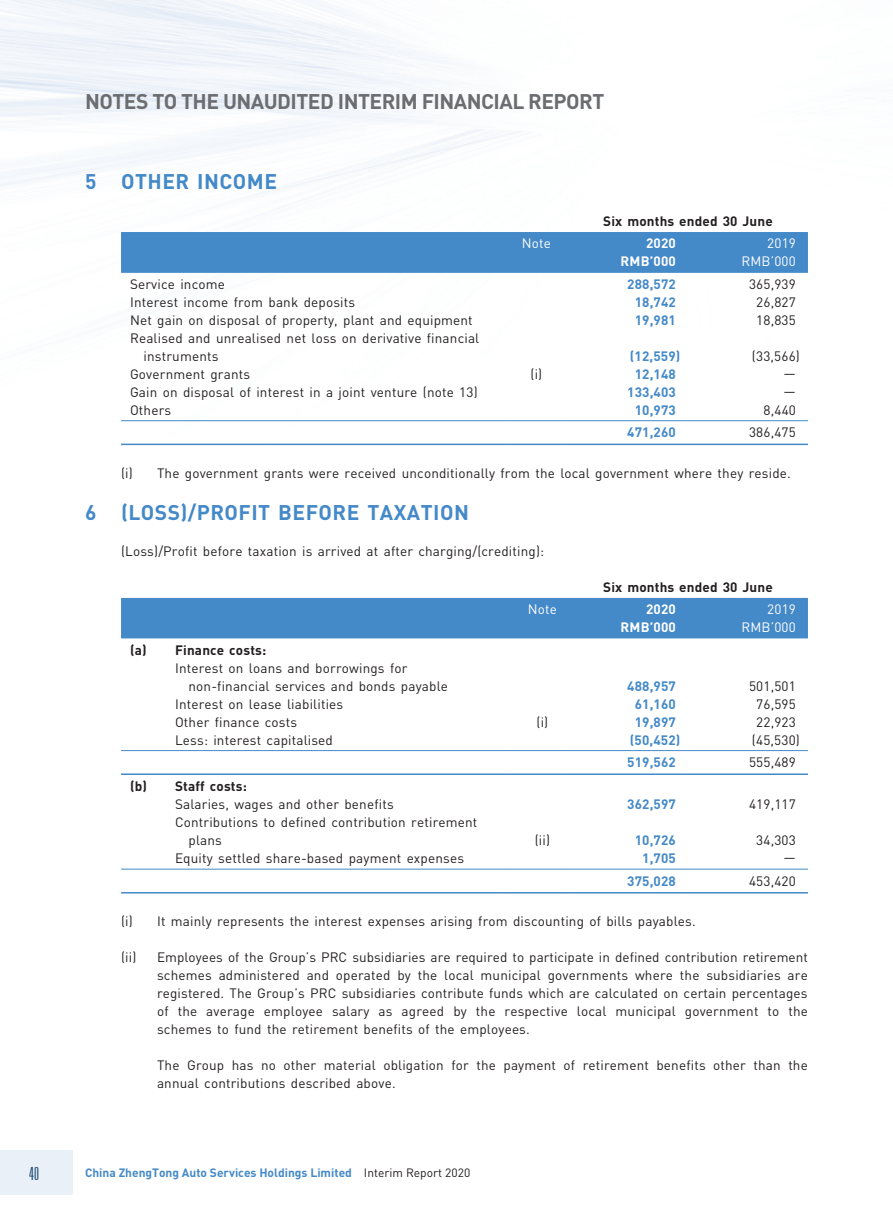
<style>
.page{position:relative;width:893px;height:1212px;background:#fff}
.page>*{position:absolute;margin:0;border:0;box-sizing:border-box;transform-origin:0 0}
.t1{font:700 21px "DIN Pro";letter-spacing:-.025em;color:#6c6d70}
._03_H1{font:700 21px "DIN Pro";letter-spacing:.02em;color:#4489c8}
.t2{font:300 ultra-condensed 18px "Univers LT Std";color:#225179}
._08____IN2{font:13.5px/18px "DIN Pro";letter-spacing:.01em;color:#231f20;text-align:justify}
._15_Table_Stub{font:13.5px/18px "DIN Pro";letter-spacing:.01em;color:#231f20}
._13_____P4{font:13.5px/18px "DIN Pro";letter-spacing:.01em;color:#231f20}
._01_Body_Text{font:700 13.5px "DIN Pro";letter-spacing:.01em;color:#4489c8}
._01_Body_Text-2{font:13.5px "DIN Pro";letter-spacing:.01em;color:#231f20}
._12___P2{font:13.5px "DIN Pro";letter-spacing:.01em;color:#231f20}
._01_Body_Text-3{font:700 13.5px "DIN Pro";letter-spacing:.01em;color:#231f20}
._15_Table_Stub-2{font:700 13.5px "DIN Pro";letter-spacing:.01em;color:#231f20}
._01_Body_Text-4{font:700 13.5px "DIN Pro";letter-spacing:.01em;color:#fff}
._01_Body_Text-5{font:13.5px "DIN Pro";letter-spacing:.01em;color:#fff}
._15_Table_Stub-3{font:13.5px "DIN Pro";letter-spacing:.01em;color:#fff}
.t3{font:700 12px "DIN Pro";color:#4489c8}
.s1{font-weight:400;color:#231f20}
</style>
<div class="page">
<div style="left:0;top:1150px;width:72px;height:45px;background:#eaf0f8"></div>
<div style="left:121px;top:232px;width:687px;height:40px;background:#4489c8"></div>
<hr style="left:121px;top:272px;width:387px;height:1px;background:#4489c8">
<hr style="left:508px;top:272px;width:60px;height:1px;background:#4489c8">
<hr style="left:568px;top:272px;width:120px;height:1px;background:#4489c8">
<hr style="left:688px;top:272px;width:120px;height:1px;background:#4489c8">
<hr style="left:121px;top:420px;width:387px;height:1px;background:#4489c8">
<hr style="left:508px;top:420px;width:60px;height:1px;background:#4489c8">
<hr style="left:568px;top:420px;width:120px;height:1px;background:#4489c8">
<hr style="left:688px;top:420px;width:120px;height:1px;background:#4489c8">
<hr style="left:121px;top:444px;width:387px;height:1px;background:#4489c8">
<hr style="left:508px;top:444px;width:60px;height:1px;background:#4489c8">
<hr style="left:568px;top:444px;width:120px;height:1px;background:#4489c8">
<hr style="left:688px;top:444px;width:120px;height:1px;background:#4489c8">
<div style="left:121px;top:598px;width:687px;height:40px;background:#4489c8"></div>
<hr style="left:121px;top:750px;width:387px;height:1px;background:#4489c8">
<hr style="left:508px;top:750px;width:60px;height:1px;background:#4489c8">
<hr style="left:568px;top:750px;width:120px;height:1px;background:#4489c8">
<hr style="left:688px;top:750px;width:120px;height:1px;background:#4489c8">
<hr style="left:121px;top:773px;width:387px;height:2px;background:#4489c8">
<hr style="left:508px;top:773px;width:60px;height:2px;background:#4489c8">
<hr style="left:568px;top:773px;width:120px;height:2px;background:#4489c8">
<hr style="left:688px;top:773px;width:120px;height:2px;background:#4489c8">
<hr style="left:121px;top:869px;width:387px;height:1px;background:#4489c8">
<hr style="left:508px;top:869px;width:60px;height:1px;background:#4489c8">
<hr style="left:568px;top:869px;width:120px;height:1px;background:#4489c8">
<hr style="left:688px;top:869px;width:120px;height:1px;background:#4489c8">
<hr style="left:121px;top:892px;width:387px;height:1px;background:#4489c8">
<hr style="left:508px;top:892px;width:60px;height:1px;background:#4489c8">
<hr style="left:568px;top:892px;width:120px;height:1px;background:#4489c8">
<hr style="left:688px;top:892px;width:120px;height:1px;background:#4489c8">
<h1 class="t1" style="left:85px;top:87px;width:521px">NOTES TO THE UNAUDITED INTERIM FINANCIAL REPORT</h1>
<p class="_03_H1" style="left:85px;top:167px;width:194px">5 OTHER INCOME</p>
<p class="_01_Body_Text-3" style="left:603px;top:212px;width:171px">Six months ended 30 June</p>
<p class="_15_Table_Stub-3" style="left:522px;top:234px;width:31px">Note</p>
<p class="_01_Body_Text-4" style="left:646px;top:234px;width:31px">2020</p>
<p class="_01_Body_Text-5" style="left:767px;top:234px;width:30px">2019</p>
<p class="_01_Body_Text-4" style="left:621px;top:252px;width:57px">RMB’000</p>
<p class="_01_Body_Text-5" style="left:741px;top:252px;width:56px">RMB’000</p>
<p class="_15_Table_Stub" style="left:130px;top:274px;width:96px">Service income</p>
<p class="_01_Body_Text" style="left:627px;top:275px;width:50px">288,572</p>
<p class="_01_Body_Text-2" style="left:749px;top:275px;width:48px">365,939</p>
<p class="_15_Table_Stub" style="left:130px;top:292px;width:227px">Interest income from bank deposits</p>
<p class="_01_Body_Text" style="left:635px;top:293px;width:43px">18,742</p>
<p class="_01_Body_Text-2" style="left:756px;top:293px;width:41px">26,827</p>
<p class="_15_Table_Stub" style="left:130px;top:310px;width:344px">Net gain on disposal of property, plant and equipment</p>
<p class="_01_Body_Text" style="left:635px;top:311px;width:43px">19,981</p>
<p class="_01_Body_Text-2" style="left:756px;top:311px;width:41px">18,835</p>
<p class="_15_Table_Stub" style="left:144px;top:328px;width:337px;text-indent:-14px">Realised and unrealised net loss on derivative financial instruments</p>
<p class="_01_Body_Text" style="left:630px;top:347px;width:52px">(12,559)</p>
<p class="_01_Body_Text-2" style="left:752px;top:347px;width:49px">(33,566)</p>
<p class="_15_Table_Stub" style="left:130px;top:364px;width:122px">Government grants</p>
<p class="_15_Table_Stub" style="left:530px;top:364px;width:13px">(i)</p>
<p class="_01_Body_Text" style="left:635px;top:365px;width:43px">12,148</p>
<p class="_01_Body_Text-2" style="left:784px;top:363px;width:14px">—</p>
<p class="_15_Table_Stub" style="left:130px;top:382px;width:349px">Gain on disposal of interest in a joint venture (note 13)</p>
<p class="_01_Body_Text" style="left:627px;top:383px;width:50px">133,403</p>
<p class="_01_Body_Text-2" style="left:784px;top:381px;width:14px">—</p>
<p class="_15_Table_Stub" style="left:130px;top:400px;width:43px">Others</p>
<p class="_01_Body_Text" style="left:635px;top:401px;width:43px">10,973</p>
<p class="_01_Body_Text-2" style="left:763px;top:401px;width:34px">8,440</p>
<p class="_01_Body_Text" style="left:627px;top:423px;width:50px">471,260</p>
<p class="_01_Body_Text-2" style="left:749px;top:423px;width:48px">386,475</p>
<p class="_08____IN2" style="left:121px;top:463px;width:671px">(i) The government grants were received unconditionally from the local government where they reside.</p>
<p class="_03_H1" style="left:85px;top:498px;width:385px">6 (LOSS)/PROFIT BEFORE TAXATION</p>
<p class="_12___P2" style="left:121px;top:542px;width:425px">(Loss)/Profit before taxation is arrived at after charging/(crediting):</p>
<p class="_01_Body_Text-3" style="left:603px;top:578px;width:171px">Six months ended 30 June</p>
<p class="_15_Table_Stub-3" style="left:528px;top:600px;width:31px">Note</p>
<p class="_01_Body_Text-4" style="left:646px;top:600px;width:31px">2020</p>
<p class="_01_Body_Text-5" style="left:767px;top:600px;width:30px">2019</p>
<p class="_01_Body_Text-4" style="left:621px;top:618px;width:57px">RMB’000</p>
<p class="_01_Body_Text-5" style="left:741px;top:618px;width:56px">RMB’000</p>
<p class="_15_Table_Stub-2" style="left:130px;top:641px;width:138px">(a) Finance costs:</p>
<p class="_15_Table_Stub" style="left:189px;top:658px;width:261px;text-indent:-14px">Interest on loans and borrowings for non-financial services and bonds payable</p>
<p class="_01_Body_Text" style="left:627px;top:677px;width:50px">488,957</p>
<p class="_01_Body_Text-2" style="left:749px;top:677px;width:48px">501,501</p>
<p class="_15_Table_Stub" style="left:175px;top:694px;width:170px">Interest on lease liabilities</p>
<p class="_01_Body_Text" style="left:635px;top:695px;width:43px">61,160</p>
<p class="_01_Body_Text-2" style="left:756px;top:695px;width:41px">76,595</p>
<p class="_15_Table_Stub" style="left:175px;top:712px;width:124px">Other finance costs</p>
<p class="_15_Table_Stub" style="left:536px;top:712px;width:13px">(i)</p>
<p class="_01_Body_Text" style="left:635px;top:713px;width:43px">19,897</p>
<p class="_01_Body_Text-2" style="left:756px;top:713px;width:41px">22,923</p>
<p class="_15_Table_Stub" style="left:175px;top:730px;width:159px">Less: interest capitalised</p>
<p class="_01_Body_Text" style="left:630px;top:731px;width:52px">(50,452)</p>
<p class="_01_Body_Text-2" style="left:752px;top:731px;width:49px">(45,530)</p>
<p class="_01_Body_Text" style="left:627px;top:753px;width:50px">519,562</p>
<p class="_01_Body_Text-2" style="left:749px;top:753px;width:48px">555,489</p>
<p class="_15_Table_Stub-2" style="left:130px;top:777px;width:118px">(b) Staff costs:</p>
<p class="_15_Table_Stub" style="left:175px;top:795px;width:220px">Salaries, wages and other benefits</p>
<p class="_01_Body_Text" style="left:627px;top:795px;width:50px">362,597</p>
<p class="_01_Body_Text-2" style="left:749px;top:795px;width:48px">419,117</p>
<p class="_15_Table_Stub" style="left:189px;top:813px;width:290px;text-indent:-14px">Contributions to defined contribution retirement plans</p>
<p class="_15_Table_Stub" style="left:535px;top:831px;width:17px">(ii)</p>
<p class="_01_Body_Text" style="left:635px;top:831px;width:43px">10,726</p>
<p class="_01_Body_Text-2" style="left:756px;top:831px;width:41px">34,303</p>
<p class="_15_Table_Stub" style="left:175px;top:849px;width:291px">Equity settled share-based payment expenses</p>
<p class="_01_Body_Text" style="left:642px;top:849px;width:35px">1,705</p>
<p class="_01_Body_Text-2" style="left:784px;top:848px;width:14px">—</p>
<p class="_01_Body_Text" style="left:627px;top:872px;width:50px">375,028</p>
<p class="_01_Body_Text-2" style="left:749px;top:872px;width:48px">453,420</p>
<p class="_08____IN2" style="left:121px;top:912px;width:576px">(i) It mainly represents the interest expenses arising from discounting of bills payables.</p>
<p class="_08____IN2" style="left:121px;top:948px;width:17px">(ii)</p>
<p class="_08____IN2" style="left:157px;top:948px;width:652px">Employees of the Group’s PRC subsidiaries are required to participate in defined contribution retirement schemes administered and operated by the local municipal governments where the subsidiaries are registered. The Group’s PRC subsidiaries contribute funds which are calculated on certain percentages of the average employee salary as agreed by the respective local municipal government to the schemes to fund the retirement benefits of the employees.</p>
<p class="_13_____P4" style="left:157px;top:1056px;width:652px">The Group has no other material obligation for the payment of retirement benefits other than the annual contributions described above.</p>
<h2 class="t2" style="left:29px;top:1164px;width:11px">40</h2>
<p class="t3" style="left:85px;top:1164px;width:387px">China ZhengTong Auto Services Holdings Limited <span class="s1">Interim Report 2020</span></p>
</div>
